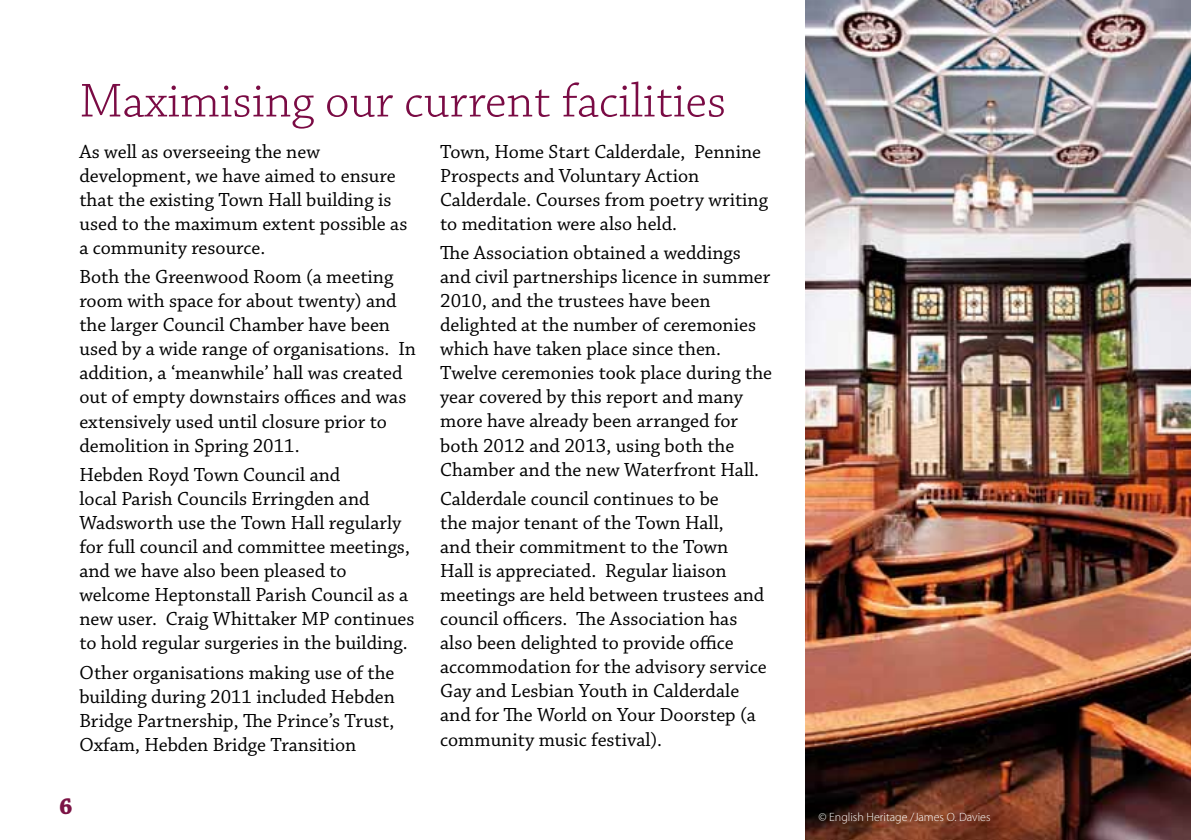
<style>
.page{position:relative;width:1191px;height:840px;background:#fff}
.page>*{position:absolute;margin:0;border:0;box-sizing:border-box;transform-origin:0 0}
.t1{font:300 50px "Chaparral Pro";color:#7a0b44}
.t2{font:700 24px "Chaparral Pro";color:#7b1345}
.t3{font:20px/24px "Chaparral Pro";color:#000}
.t4{font:300 12px "Myriad Pro";color:#fff}
</style>
<div class="page">
<img style="left:805px;top:0;width:386px;height:839px">
<h1 class="t1" style="left:79px;top:73px;width:648px">Maximising our current facilities</h1>
<p class="t3" style="left:79px;top:140px;width:329px">As well as overseeing the new development, we have aimed to ensure that the existing Town Hall building is used to the maximum extent possible as a community resource.</p>
<p class="t3" style="left:79px;top:266px;width:338px">Both the Greenwood Room (a meeting room with space for about twenty) and the larger Council Chamber have been used by a wide range of organisations. In addition, a ‘meanwhile’ hall was created out of empty downstairs offices and was extensively used until closure prior to demolition in Spring 2011.</p>
<p class="t3" style="left:79px;top:463px;width:336px">Hebden Royd Town Council and<br>local Parish Councils Erringden and Wadsworth use the Town Hall regularly for full council and committee meetings, and we have also been pleased to welcome Heptonstall Parish Council as a new user. Craig Whittaker MP continues to hold regular surgeries in the building.</p>
<p class="t3" style="left:79px;top:661px;width:317px;text-align:justify">Other organisations making use of the building during 2011 included Hebden Bridge Partnership, The Prince’s Trust, Oxfam, Hebden Bridge Transition</p>
<p class="t3" style="left:440px;top:140px;width:329px">Town, Home Start Calderdale, Pennine Prospects and Voluntary Action Calderdale. Courses from poetry writing to meditation were also held.</p>
<p class="t3" style="left:440px;top:241px;width:333px">The Association obtained a weddings and civil partnerships licence in summer 2010, and the trustees have been delighted at the number of ceremonies which have taken place since then.<br>Twelve ceremonies took place during the year covered by this report and many more have already been arranged for both 2012 and 2013, using both the Chamber and the new Waterfront Hall.</p>
<p class="t3" style="left:440px;top:487px;width:328px">Calderdale council continues to be<br>the major tenant of the Town Hall,<br>and their commitment to the Town Hall is appreciated. Regular liaison meetings are held between trustees and council officers. The Association has also been delighted to provide office accommodation for the advisory service Gay and Lesbian Youth in Calderdale and for The World on Your Doorstep (a community music festival).</p>
<p class="t2" style="left:59px;top:792px;width:15px">6</p>
<p class="t4" style="left:818px;top:809px;width:173px">© English Heritage /James O. Davies</p>
</div>
